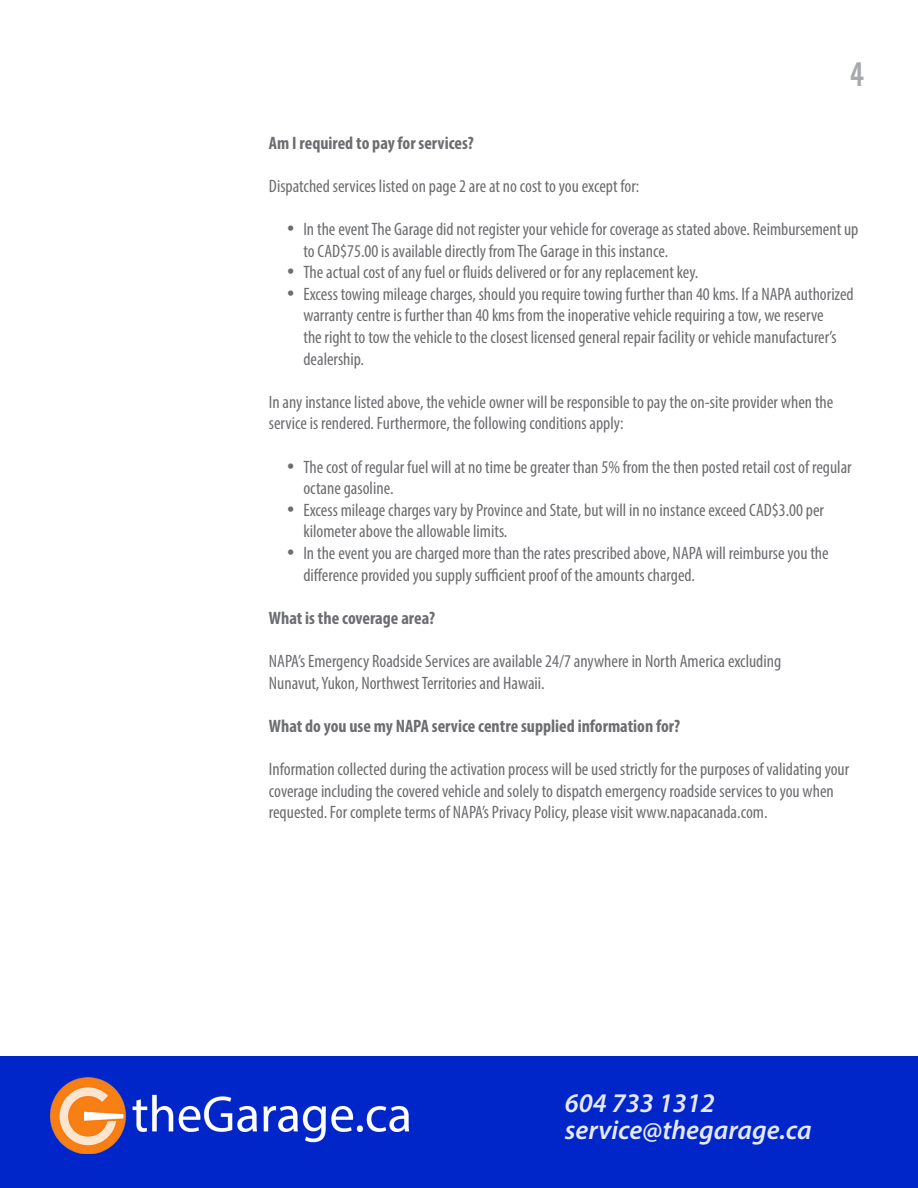
<style>
.page{position:relative;width:918px;height:1188px;background:#fff}
.page>*{position:absolute;margin:0;border:0;box-sizing:border-box;transform-origin:0 0}
.t1{font:italic 600 27px "Myriad Pro";color:#e6e9fa}
.t2{font:27px "Oswald";color:#a8a9ad}
.Bullets{font:condensed 18px/21.6px "Myriad Pro";color:#6c6d70}
.t3{font:700 condensed 18px "Myriad Pro";color:#6c6d70}
.s1{font-family:"Aldine 721 BT";font-weight:300;font-stretch:normal}
</style>
<div class="page">
<div style="left:0;top:1056px;width:918px;height:132px;background:#0025c9"></div>
<img style="left:50px;top:1078px;width:359px;height:75px">
<p class="t2" style="left:850px;top:54px;width:16px">4</p>
<p class="t3" style="left:269px;top:131px;width:206px">Am I required to pay for services?</p>
<p class="Bullets" style="left:269px;top:175px;width:372px">Dispatched services listed on page 2 are at no cost to you except for:</p>
<p class="Bullets" style="left:303px;top:218px;width:557px;text-indent:-18px"><span class="s1">•</span> In the event The Garage did not register your vehicle for coverage as stated above. Reimbursement up to CAD$75.00 is available directly from The Garage in this instance.</p>
<p class="Bullets" style="left:285px;top:261px;width:415px"><span class="s1">•</span> The actual cost of any fuel or fluids delivered or for any replacement key.</p>
<p class="Bullets" style="left:303px;top:283px;width:552px;text-indent:-18px"><span class="s1">•</span> Excess towing mileage charges, should you require towing further than 40 kms. If a NAPA authorized warranty centre is further than 40 kms from the inoperative vehicle requiring a tow, we reserve<br>the right to tow the vehicle to the closest licensed general repair facility or vehicle manufacturer’s dealership.</p>
<p class="Bullets" style="left:269px;top:391px;width:566px">In any instance listed above, the vehicle owner will be responsible to pay the on-site provider when the service is rendered. Furthermore, the following conditions apply:</p>
<p class="Bullets" style="left:303px;top:456px;width:550px;text-indent:-18px"><span class="s1">•</span> The cost of regular fuel will at no time be greater than 5% from the then posted retail cost of regular octane gasoline.</p>
<p class="Bullets" style="left:303px;top:499px;width:522px;text-indent:-18px"><span class="s1">•</span> Excess mileage charges vary by Province and State, but will in no instance exceed CAD$3.00 per kilometer above the allowable limits.</p>
<p class="Bullets" style="left:303px;top:542px;width:527px;text-indent:-18px"><span class="s1">•</span> In the event you are charged more than the rates prescribed above, NAPA will reimburse you the difference provided you supply sufficient proof of the amounts charged.</p>
<p class="t3" style="left:269px;top:606px;width:168px">What is the coverage area?</p>
<p class="Bullets" style="left:269px;top:650px;width:514px">NAPA’s Emergency Roadside Services are available 24/7 anywhere in North America excluding</p>
<p class="Bullets" style="left:269px;top:672px;width:277px">Nunavut, Yukon, Northwest Territories and Hawaii.</p>
<p class="t3" style="left:269px;top:714px;width:413px">What do you use my NAPA service centre supplied information for?</p>
<p class="Bullets" style="left:269px;top:758px;width:582px">Information collected during the activation process will be used strictly for the purposes of validating your coverage including the covered vehicle and solely to dispatch emergency roadside services to you when requested. For complete terms of NAPA’s Privacy Policy, please visit www.napacanada.com.</p>
<p class="t1" style="left:565px;top:1086px;width:152px">604 733 1312</p>
<p class="t1" style="left:565px;top:1113px;width:248px">service@thegarage.ca</p>
</div>
